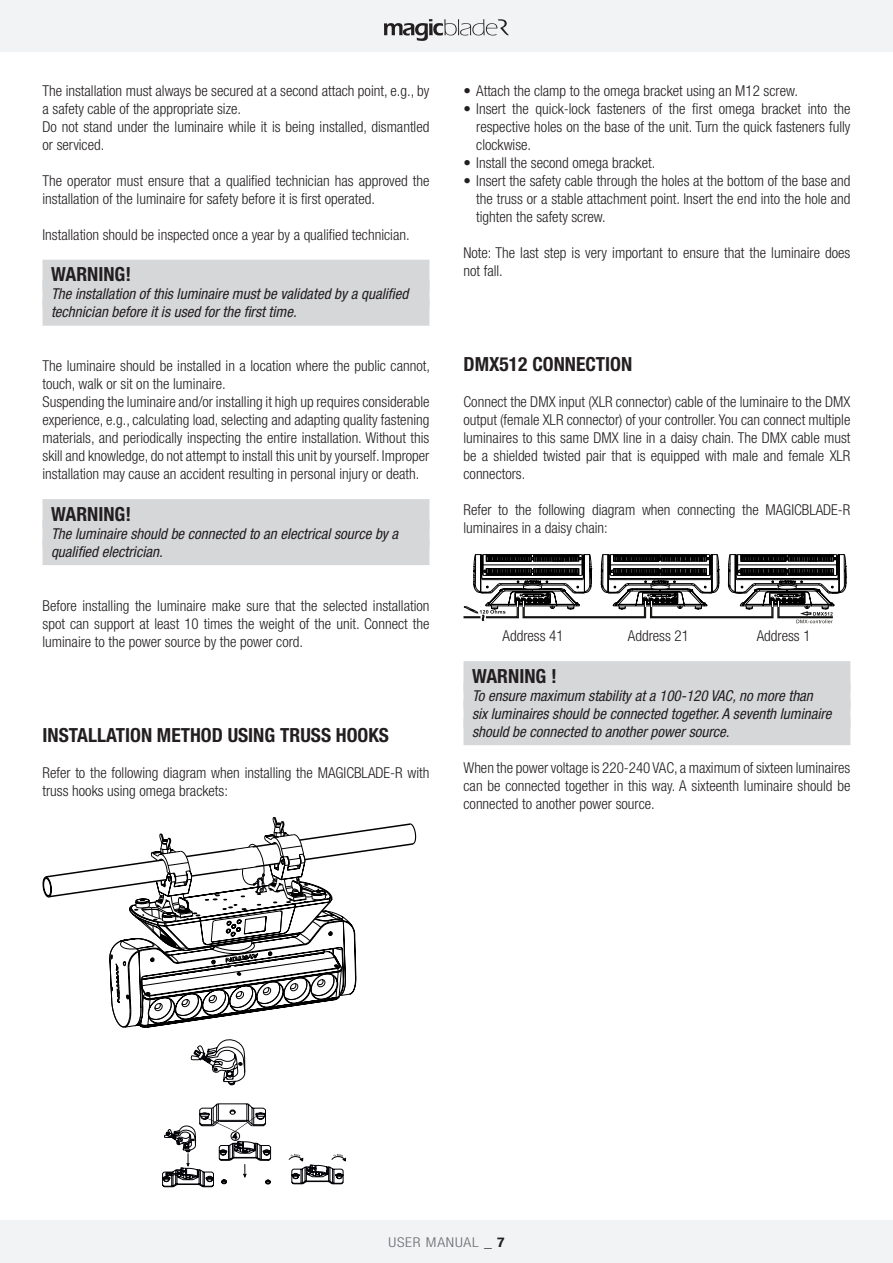
<style>
.page{position:relative;width:893px;height:1263px;background:#fff}
.page>*{position:absolute;margin:0;border:0;box-sizing:border-box;transform-origin:0 0}
.t1{font:700 condensed 19.5px "Helvetica Neue LT Std";color:#231f20}
.t2{font:300 condensed 15px/18px "Helvetica Neue LT Std";color:#231f20}
.t3{font:italic condensed 15px/18px "Helvetica Neue LT Std";color:#231f20}
.t4{font:300 condensed 13.5px "Helvetica Neue LT Std";letter-spacing:.05em;color:#6c6d70;scale:1.15 1}
.s1{color:#231f20}
.s2{font-weight:700;color:#231f20}
</style>
<div class="page">
<div style="left:0;top:0;width:893px;height:52px;background:#f2f3f4"></div>
<div style="left:0;top:1220px;width:893px;height:43px;background:#f2f3f4"></div>
<svg style="left:384px;top:19px;width:125px;height:22px"></svg>
<div style="left:43px;top:260px;width:386px;height:30px;background:#d6d7d9"></div>
<div style="left:43px;top:281px;width:386px;height:27px;background:#d6d7d9"></div>
<div style="left:43px;top:299px;width:386px;height:27px;background:#d6d7d9"></div>
<div style="left:43px;top:499px;width:386px;height:30px;background:#d6d7d9"></div>
<div style="left:43px;top:520px;width:386px;height:27px;background:#d6d7d9"></div>
<div style="left:43px;top:538px;width:386px;height:27px;background:#d6d7d9"></div>
<svg style="left:289px;top:1154px;width:57px;height:30px"></svg>
<svg style="left:162px;top:1103px;width:109px;height:84px"></svg>
<svg style="left:42px;top:817px;width:375px;height:268px"></svg>
<div style="left:463px;top:661px;width:387px;height:30px;background:#d6d7d9"></div>
<div style="left:463px;top:682px;width:387px;height:27px;background:#d6d7d9"></div>
<div style="left:463px;top:700px;width:387px;height:27px;background:#d6d7d9"></div>
<div style="left:463px;top:718px;width:387px;height:27px;background:#d6d7d9"></div>
<svg style="left:463px;top:554px;width:384px;height:69px"></svg>
<p class="t2" style="left:43px;top:81px;width:388px">The installation must always be secured at a second attach point, e.g., by a safety cable of the appropriate size.<br>Do not stand under the luminaire while it is being installed, dismantled or serviced.</p>
<p class="t2" style="left:43px;top:171px;width:388px">The operator must ensure that a qualified technician has approved the installation of the luminaire for safety before it is first operated.</p>
<p class="t2" style="left:43px;top:225px;width:369px">Installation should be inspected once a year by a qualified technician.</p>
<h1 class="t1" style="left:51px;top:262px;width:82px">WARNING!</h1>
<p class="t3" style="left:51px;top:285px;width:359px">The installation of this luminaire must be validated by a qualified technician before it is used for the first time.</p>
<p class="t2" style="left:43px;top:357px;width:389px">The luminaire should be installed in a location where the public cannot, touch, walk or sit on the luminaire.<br>Suspending the luminaire and/or installing it high up requires considerable experience, e.g., calculating load, selecting and adapting quality fastening materials, and periodically inspecting the entire installation. Without this skill and knowledge, do not attempt to install this unit by yourself. Improper installation may cause an accident resulting in personal injury or death.</p>
<h1 class="t1" style="left:51px;top:502px;width:82px">WARNING!</h1>
<p class="t3" style="left:51px;top:525px;width:349px">The luminaire should be connected to an electrical source by a qualified electrician.</p>
<p class="t2" style="left:43px;top:596px;width:388px;text-align:justify">Before installing the luminaire make sure that the selected installation spot can support at least 10 times the weight of the unit. Connect the luminaire to the power source by the power cord.</p>
<h1 class="t1" style="left:43px;top:723px;width:348px">INSTALLATION METHOD USING TRUSS HOOKS</h1>
<p class="t2" style="left:43px;top:764px;width:388px">Refer to the following diagram when installing the MAGICBLADE-R with truss hooks using omega brackets:</p>
<p class="t2" style="left:463px;top:81px;width:336px">• Attach the clamp to the omega bracket using an M12 screw.</p>
<p class="t2" style="left:476px;top:99px;width:376px;text-align:justify;text-indent:-13px">• Insert the quick-lock fasteners of the first omega bracket into the respective holes on the base of the unit. Turn the quick fasteners fully clockwise.</p>
<p class="t2" style="left:463px;top:153px;width:193px">• Install the second omega bracket.</p>
<p class="t2" style="left:476px;top:171px;width:376px;text-align:justify;text-indent:-13px">• Insert the safety cable through the holes at the bottom of the base and the truss or a stable attachment point. Insert the end into the hole and tighten the safety screw.</p>
<p class="t2" style="left:463px;top:243px;width:388px">Note: The last step is very important to ensure that the luminaire does not fall.</p>
<h1 class="t1" style="left:463px;top:352px;width:170px">DMX512 CONNECTION</h1>
<p class="t2" style="left:463px;top:393px;width:388px;text-align:justify">Connect the DMX input (XLR connector) cable of the luminaire to the DMX output (female XLR connector) of your controller. You can connect multiple luminaires to this same DMX line in a daisy chain. The DMX cable must be a shielded twisted pair that is equipped with male and female XLR connectors.</p>
<p class="t2" style="left:463px;top:501px;width:388px">Refer to the following diagram when connecting the MAGICBLADE-R luminaires in a daisy chain:</p>
<p class="t2" style="left:503px;top:627px;width:63px">Address 41</p>
<p class="t2" style="left:628px;top:627px;width:63px">Address 21</p>
<p class="t2" style="left:757px;top:627px;width:55px">Address 1</p>
<h1 class="t1" style="left:472px;top:664px;width:86px">WARNING !</h1>
<p class="t3" style="left:472px;top:687px;width:361px">To ensure maximum stability at a 100-120 VAC, no more than six luminaires should be connected together. A seventh luminaire should be connected to another power source.</p>
<p class="t2" style="left:463px;top:758px;width:388px;text-align:justify">When the power voltage is 220-240 VAC, a maximum of sixteen luminaires can be connected together in this way. A sixteenth luminaire should be connected to another power source.</p>
<p class="t4" style="left:388px;top:1234px;width:102px">USER MANUAL <span class="s1">_</span> <span class="s2">7</span></p>
</div>
